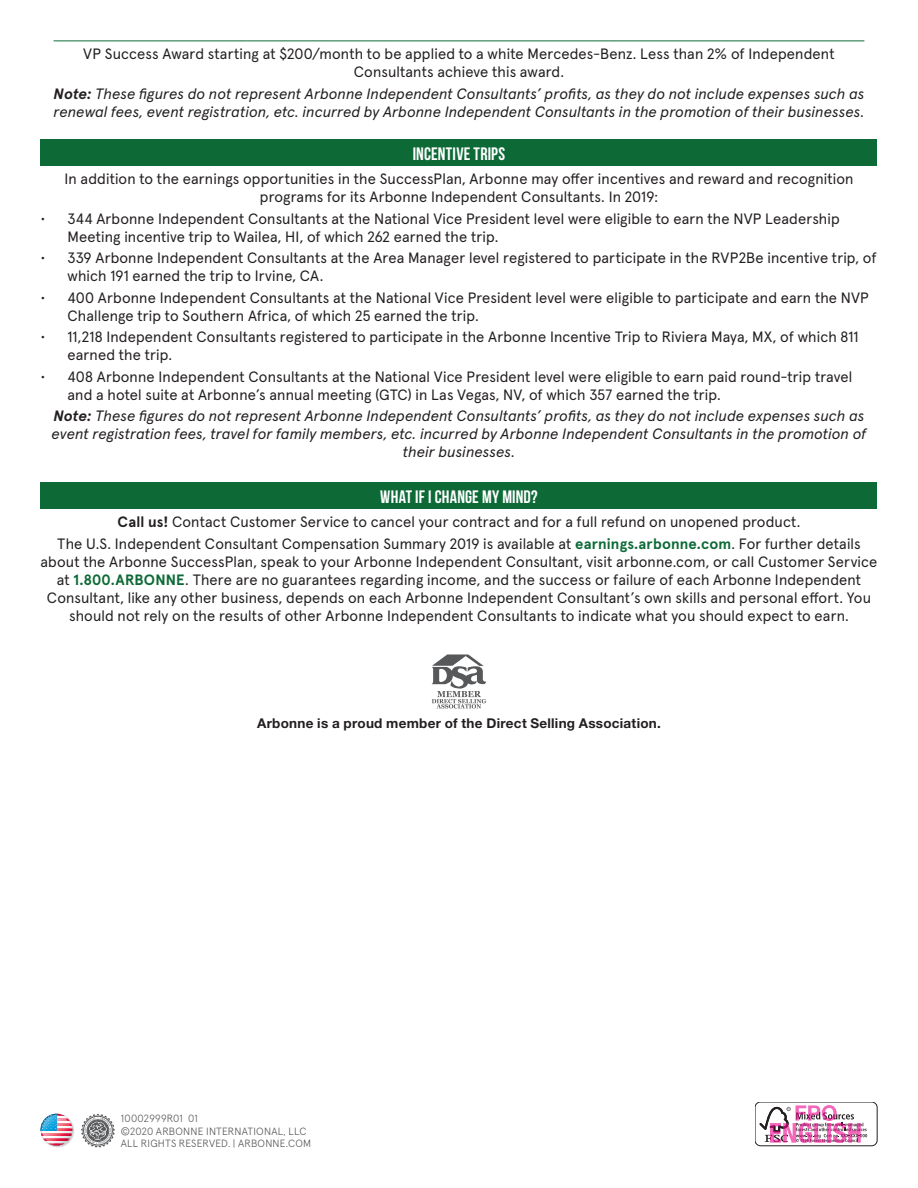
<style>
.page{position:relative;width:918px;height:1188px;background:#fff}
.page>*{position:absolute;margin:0;border:0;box-sizing:border-box;transform-origin:0 0}
.t1{font:700 18px "Bebas Neue";letter-spacing:.01em;color:#fff}
.CenteredBodyCopy{font:15px/18px "Apercu Pro";letter-spacing:.01em;color:#231f20}
.Legal_Note{font:italic 15px/18px "Apercu Pro";letter-spacing:.005em;color:#231f20}
.CenteredBodyCopy-2{font:700 13.5px "Helvetica Neue LT Pro";letter-spacing:.02em;color:#231f20}
.t2{font:300 10.5px/12.6px "Apercu Pro";letter-spacing:.015em;color:#57585a}
.s1{font-weight:700}
.s2{font-weight:700;color:#0d6a37}
</style>
<div class="page">
<svg style="left:81px;top:1114px;width:34px;height:34px"></svg>
<div style="left:41px;top:1114px;width:33px;height:34px;background:#efeff0;border-radius:50%"></div>
<div style="left:41px;top:1114px;width:33px;height:33px;background:#e3e4e6;border-radius:50%"></div>
<svg style="left:42px;top:1115px;width:31px;height:32px"></svg>
<svg style="left:40px;top:1114px;width:32px;height:32px"></svg>
<div style="left:40px;top:139px;width:838px;height:26px;background:#0d6a37"></div>
<div style="left:40px;top:482px;width:838px;height:27px;background:#0d6a37"></div>
<hr style="left:54px;top:40px;width:193px;height:1px;background:#0d6a37">
<hr style="left:247px;top:40px;width:142px;height:1px;background:#0d6a37">
<hr style="left:389px;top:40px;width:104px;height:1px;background:#0d6a37">
<hr style="left:493px;top:40px;width:115px;height:1px;background:#0d6a37">
<hr style="left:608px;top:40px;width:112px;height:1px;background:#0d6a37">
<hr style="left:720px;top:40px;width:144px;height:1px;background:#0d6a37">
<svg style="left:432px;top:654px;width:54px;height:54px"></svg>
<div style="left:755px;top:1102px;width:122px;height:44px;border:1px solid #231f20;border-radius:6px"></div>
<svg style="left:759px;top:1105px;width:108px;height:38px"></svg>
<p class="CenteredBodyCopy" style="left:83px;top:44px;width:753px;text-align:center">VP Success Award starting at $200/month to be applied to a white Mercedes-Benz. Less than 2% of Independent<br>Consultants achieve this award.</p>
<p class="Legal_Note" style="left:54px;top:84px;width:812px"><span class="s1">Note:</span> These figures do not represent Arbonne Independent Consultants’ profits, as they do not include expenses such as renewal fees, event registration, etc. incurred by Arbonne Independent Consultants in the promotion of their businesses.</p>
<p class="t1" style="left:413px;top:143px;width:94px">INCENTIVE TRIPS</p>
<p class="CenteredBodyCopy" style="left:64px;top:169px;width:791px;text-align:center">In addition to the earnings opportunities in the SuccessPlan, Arbonne may offer incentives and reward and recognition programs for its Arbonne Independent Consultants. In 2019:</p>
<p class="CenteredBodyCopy" style="left:68px;top:208px;width:774px;text-indent:-27px">• 344 Arbonne Independent Consultants at the National Vice President level were eligible to earn the NVP Leadership<br>Meeting incentive trip to Wailea, HI, of which 262 earned the trip.</p>
<p class="CenteredBodyCopy" style="left:68px;top:248px;width:811px;text-indent:-27px">• 339 Arbonne Independent Consultants at the Area Manager level registered to participate in the RVP2Be incentive trip, of which 191 earned the trip to Irvine, CA.</p>
<p class="CenteredBodyCopy" style="left:68px;top:287px;width:803px;text-indent:-27px">• 400 Arbonne Independent Consultants at the National Vice President level were eligible to participate and earn the NVP<br>Challenge trip to Southern Africa, of which 25 earned the trip.</p>
<p class="CenteredBodyCopy" style="left:68px;top:327px;width:793px;text-indent:-27px">• 11,218 Independent Consultants registered to participate in the Arbonne Incentive Trip to Riviera Maya, MX, of which 811 earned the trip.</p>
<p class="CenteredBodyCopy" style="left:68px;top:366px;width:786px;text-indent:-27px">• 408 Arbonne Independent Consultants at the National Vice President level were eligible to earn paid round-trip travel and a hotel suite at Arbonne’s annual meeting (GTC) in Las Vegas, NV, of which 357 earned the trip.</p>
<p class="Legal_Note" style="left:52px;top:406px;width:816px;text-align:center"><span class="s1">Note:</span> These figures do not represent Arbonne Independent Consultants’ profits, as they do not include expenses such as event registration fees, travel for family members, etc. incurred by Arbonne Independent Consultants in the promotion of their businesses.</p>
<p class="t1" style="left:380px;top:487px;width:159px">WHAT IF I CHANGE MY MIND?</p>
<p class="CenteredBodyCopy" style="left:118px;top:512px;width:684px"><span class="s1">Call us!</span> Contact Customer Service to cancel your contract and for a full refund on unopened product.</p>
<p class="CenteredBodyCopy" style="left:40px;top:534px;width:838px;text-align:center">The U.S. Independent Consultant Compensation Summary 2019 is available at <span class="s2">earnings.arbonne.com</span>. For further details about the Arbonne SuccessPlan, speak to your Arbonne Independent Consultant, visit arbonne.com, or call Customer Service at <span class="s2">1.800.ARBONNE</span>. There are no guarantees regarding income, and the success or failure of each Arbonne Independent Consultant, like any other business, depends on each Arbonne Independent Consultant’s own skills and personal effort. You should not rely on the results of other Arbonne Independent Consultants to indicate what you should expect to earn.</p>
<p class="CenteredBodyCopy-2" style="left:257px;top:715px;width:405px">Arbonne is a proud member of the Direct Selling Association.</p>
<p class="t2" style="left:121px;top:1111px;width:192px">10002999R01 01<br>©2020 ARBONNE INTERNATIONAL, LLC<br>ALL RIGHTS RESERVED. | ARBONNE.COM</p>
</div>
